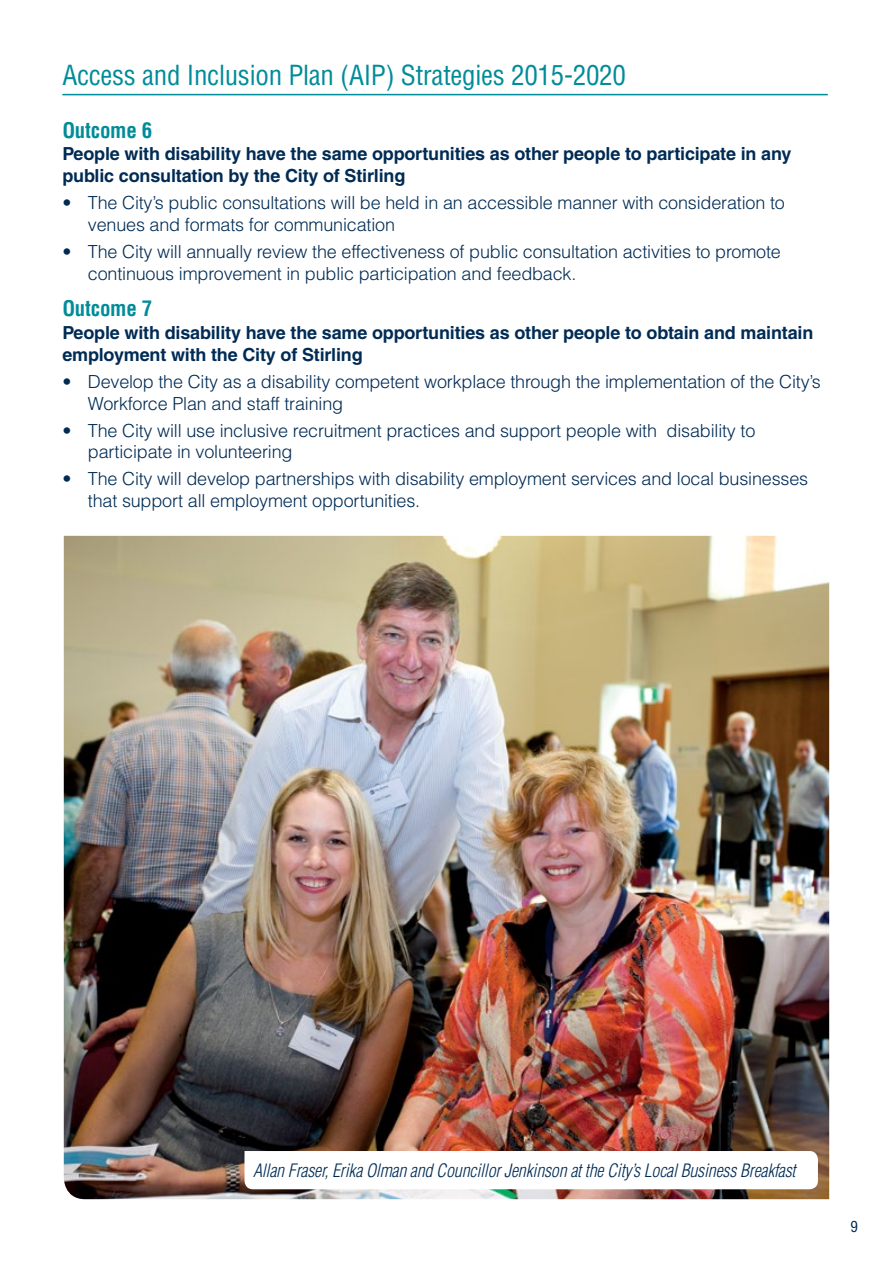
<style>
.page{position:relative;width:893px;height:1263px;background:#fff}
.page>*{position:absolute;margin:0;border:0;box-sizing:border-box;transform-origin:0 0}
.t1{font:condensed 27px "Helvetica LT";letter-spacing:-.01em;color:#008c99}
.t2{font:700 condensed 21px "Helvetica LT";letter-spacing:-.01em;color:#008c99}
.t3{font:300 18px/21.8px "Helvetica LT";letter-spacing:-.01em;color:#002b54}
.t4{font:700 18px/21.8px "Helvetica LT";letter-spacing:-.01em;color:#002b54}
.t5{font:italic 300 condensed 18px "Helvetica LT";letter-spacing:-.01em;color:#002b54}
.t6{font:condensed 15px "Helvetica LT";color:#002b54}
</style>
<div class="page">
<hr style="left:62px;top:94px;width:766px;height:1px;background:#008c99">
<img style="left:64px;top:536px;width:765px;height:663px">
<svg style="left:244px;top:1151px;width:574px;height:38px"></svg>
<h1 class="t1" style="left:62px;top:59px;width:565px">Access and Inclusion Plan (AIP) Strategies 2015-2020</h1>
<p class="t2" style="left:62px;top:117px;width:91px">Outcome 6</p>
<p class="t4" style="left:62px;top:143px;width:731px">People with disability have the same opportunities as other people to participate in any public consultation by the City of Stirling</p>
<p class="t3" style="left:88px;top:192px;width:698px;text-indent:-26px">• The City’s public consultations will be held in an accessible manner with consideration to venues and formats for communication</p>
<p class="t3" style="left:88px;top:241px;width:694px;text-indent:-26px">• The City will annually review the effectiveness of public consultation activities to promote continuous improvement in public participation and feedback.</p>
<p class="t2" style="left:62px;top:295px;width:91px">Outcome 7</p>
<p class="t4" style="left:62px;top:321px;width:752px">People with disability have the same opportunities as other people to obtain and maintain employment with the City of Stirling</p>
<p class="t3" style="left:88px;top:370px;width:735px;text-indent:-26px">• Develop the City as a disability competent workplace through the implementation of the City’s<br>Workforce Plan and staff training</p>
<p class="t3" style="left:88px;top:419px;width:669px;text-indent:-26px">• The City will use inclusive recruitment practices and support people with disability to participate in volunteering</p>
<p class="t3" style="left:88px;top:468px;width:722px;text-indent:-26px">• The City will develop partnerships with disability employment services and local businesses that support all employment opportunities.</p>
<p class="t5" style="left:253px;top:1159px;width:544px">Allan Fraser, Erika Olman and Councillor Jenkinson at the City’s Local Business Breakfast</p>
<p class="t6" style="left:850px;top:1217px;width:9px">9</p>
</div>
